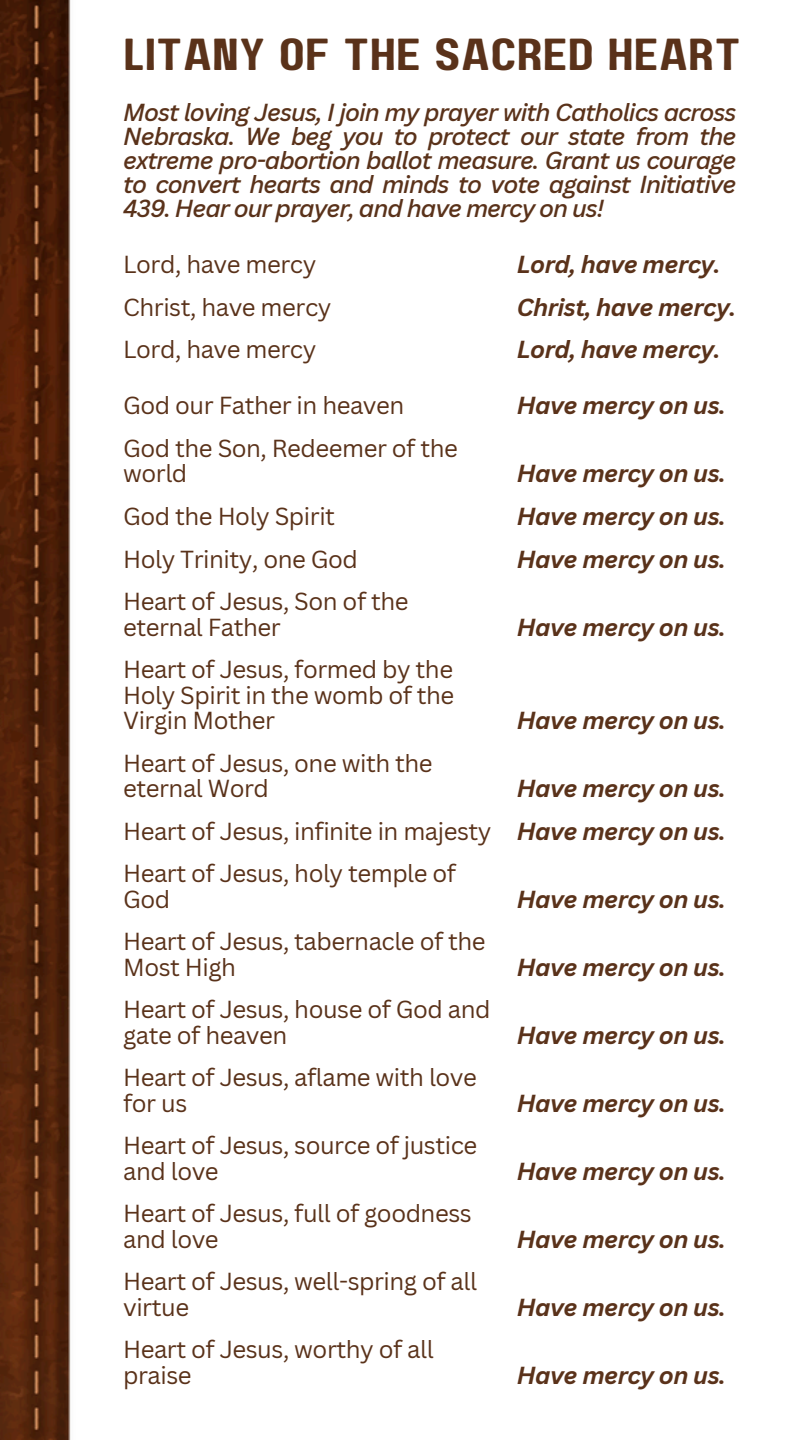
<style>
.page{position:relative;width:792px;height:1440px;background:#fff}
.page>*{position:absolute;margin:0;border:0;box-sizing:border-box;transform-origin:0 0}
.t1{font:44.8px "Paalalabas Display Wide BETA";color:#5a321a}
.t2{font:24px/25.2px "Canva Sans";letter-spacing:-.02em;color:#5a321a}
.t3{font:italic 700 24px "Canva Sans";letter-spacing:-.02em;color:#5a321a}
.t4{font:italic 500 24px/24px "Canva Sans";letter-spacing:-.04em;color:#5a321a;text-align:justify}
</style>
<div class="page">
<img style="left:0;top:0;width:71px;height:1440px">
<h1 class="t1" style="left:123px;top:36px;width:619px">LITANY OF THE SACRED HEART</h1>
<h2 class="t4" style="left:123px;top:100px;width:615px">Most loving Jesus, I join my prayer with Catholics across Nebraska. We beg you to protect our state from the extreme pro-abortion ballot measure. Grant us courage to convert hearts and minds to vote against Initiative 439. Hear our prayer, and have mercy on us!</h2>
<h2 class="t2" style="left:123px;top:251px;width:195px">Lord, have mercy</h2>
<p class="t2" style="left:123px;top:294px;width:210px">Christ, have mercy</p>
<p class="t2" style="left:123px;top:336px;width:195px">Lord, have mercy</p>
<p class="t2" style="left:123px;top:392px;width:283px">God our Father in heaven</p>
<p class="t2" style="left:123px;top:435px;width:336px">God the Son, Redeemer of the world</p>
<p class="t2" style="left:123px;top:503px;width:213px">God the Holy Spirit</p>
<p class="t2" style="left:123px;top:546px;width:236px">Holy Trinity, one God</p>
<p class="t2" style="left:123px;top:588px;width:287px">Heart of Jesus, Son of the</p>
<p class="t2" style="left:123px;top:614px;width:159px">eternal Father</p>
<p class="t2" style="left:123px;top:656px;width:333px;text-align:justify">Heart of Jesus, formed by the Holy Spirit in the womb of the Virgin Mother</p>
<p class="t2" style="left:123px;top:750px;width:311px">Heart of Jesus, one with the eternal Word</p>
<p class="t2" style="left:123px;top:818px;width:370px">Heart of Jesus, infinite in majesty</p>
<p class="t2" style="left:123px;top:860px;width:334px">Heart of Jesus, holy temple of<br>God</p>
<p class="t2" style="left:123px;top:928px;width:364px">Heart of Jesus, tabernacle of the<br>Most High</p>
<p class="t2" style="left:123px;top:996px;width:369px">Heart of Jesus, house of God and gate of heaven</p>
<p class="t2" style="left:123px;top:1064px;width:355px">Heart of Jesus, aflame with love for us</p>
<p class="t2" style="left:123px;top:1132px;width:356px">Heart of Jesus, source of justice and love</p>
<p class="t2" style="left:123px;top:1200px;width:350px">Heart of Jesus, full of goodness and love</p>
<p class="t2" style="left:123px;top:1268px;width:355px">Heart of Jesus, well-spring of all virtue</p>
<p class="t2" style="left:123px;top:1336px;width:312px">Heart of Jesus, worthy of all praise</p>
<p class="t3" style="left:517px;top:247px;width:205px">Lord, have mercy.</p>
<h2 class="t3" style="left:517px;top:290px;width:221px">Christ, have mercy.</h2>
<h2 class="t3" style="left:517px;top:333px;width:205px">Lord, have mercy.</h2>
<h2 class="t3" style="left:517px;top:389px;width:211px">Have mercy on us.</h2>
<h2 class="t3" style="left:517px;top:457px;width:211px">Have mercy on us.</h2>
<h2 class="t3" style="left:517px;top:499px;width:211px">Have mercy on us.</h2>
<h2 class="t3" style="left:517px;top:542px;width:211px">Have mercy on us.</h2>
<h2 class="t3" style="left:517px;top:610px;width:211px">Have mercy on us.</h2>
<h2 class="t3" style="left:517px;top:703px;width:211px">Have mercy on us.</h2>
<h2 class="t3" style="left:517px;top:771px;width:211px">Have mercy on us.</h2>
<h2 class="t3" style="left:517px;top:814px;width:211px">Have mercy on us.</h2>
<h2 class="t3" style="left:517px;top:882px;width:211px">Have mercy on us.</h2>
<h2 class="t3" style="left:517px;top:950px;width:211px">Have mercy on us.</h2>
<h2 class="t3" style="left:517px;top:1018px;width:211px">Have mercy on us.</h2>
<h2 class="t3" style="left:517px;top:1086px;width:211px">Have mercy on us.</h2>
<h2 class="t3" style="left:517px;top:1154px;width:211px">Have mercy on us.</h2>
<h2 class="t3" style="left:517px;top:1222px;width:211px">Have mercy on us.</h2>
<h2 class="t3" style="left:517px;top:1290px;width:211px">Have mercy on us.</h2>
<h2 class="t3" style="left:517px;top:1358px;width:211px">Have mercy on us.</h2>
</div>
